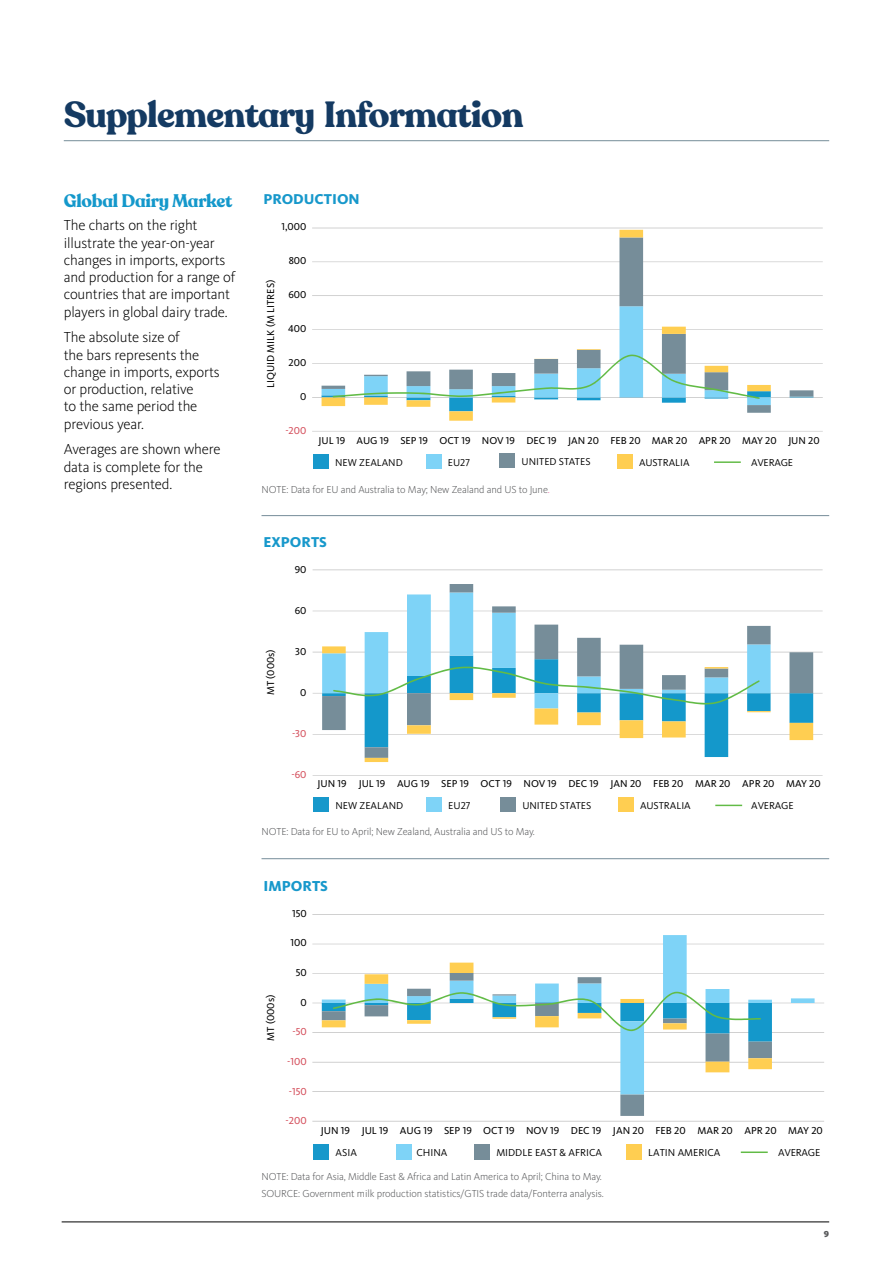
<style>
.page{position:relative;width:893px;height:1263px;background:#fff}
.page>*{position:absolute;margin:0;border:0;box-sizing:border-box;transform-origin:0 0}
.t1{font:700 36px "Recoleta Alt";letter-spacing:-.025em;color:#143a62}
.t2{font:700 18px "Recoleta Alt";letter-spacing:-.015em;color:#1498cb}
.t3{font:300 15px/17.2px "Kievit OT";letter-spacing:-.01em;color:#000}
.t4{font:800 15px "Kievit OT";color:#1798cb}
.t5{font:800 14.85px "Kievit OT";color:#1798cb}
.t6{font:300 10.5px/17.7px "Kievit OT";letter-spacing:-.01em;color:#58595b}
.t7{font:10.5px "Kievit OT";color:#000}
.t8{font:10.5px "Kievit OT";color:#000}
.t9{font:10.5px "Kievit OT";color:#d44e5b}
.t10{font:10.35px "Kievit OT";color:#000}
.t11{font:10.35px "Kievit OT";color:#000}
.t12{font:10.35px "Kievit OT";color:#d44e5b}
.t13{font:900 9px "Kievit OT";color:#58595b}
.s1{color:#ef5ba1}
</style>
<div class="page">
<div style="left:617px;top:454px;width:15px;height:15px;background:#ffce51"></div>
<div style="left:499px;top:453px;width:16px;height:15px;background:#768d99"></div>
<div style="left:426px;top:454px;width:15px;height:14px;background:#7ed3f7"></div>
<div style="left:313px;top:454px;width:15px;height:15px;background:#1798cb"></div>
<hr style="left:312px;top:431px;width:511px;height:1px;background:#bfbfbf">
<hr style="left:312px;top:397px;width:511px;height:1px;background:#bfbfbf">
<hr style="left:312px;top:363px;width:511px;height:1px;background:#bfbfbf">
<hr style="left:312px;top:329px;width:511px;height:1px;background:#bfbfbf">
<hr style="left:312px;top:295px;width:511px;height:1px;background:#bfbfbf">
<hr style="left:312px;top:262px;width:511px;height:1px;background:#bfbfbf">
<hr style="left:312px;top:228px;width:511px;height:1px;background:#bfbfbf">
<svg style="left:322px;top:230px;width:449px;height:191px"></svg>
<svg style="left:322px;top:306px;width:491px;height:105px"></svg>
<hr style="left:714px;top:461px;width:27px;height:2px;background:#62bb46">
<div style="left:618px;top:797px;width:15px;height:15px;background:#ffce51"></div>
<div style="left:500px;top:797px;width:16px;height:14px;background:#768d99"></div>
<div style="left:427px;top:797px;width:15px;height:15px;background:#7ed3f7"></div>
<div style="left:313px;top:797px;width:16px;height:15px;background:#1798cb"></div>
<hr style="left:313px;top:775px;width:510px;height:1px;background:#bfbfbf">
<hr style="left:313px;top:734px;width:510px;height:1px;background:#bfbfbf">
<hr style="left:313px;top:693px;width:510px;height:1px;background:#bfbfbf">
<hr style="left:313px;top:652px;width:510px;height:1px;background:#bfbfbf">
<hr style="left:313px;top:611px;width:510px;height:1px;background:#bfbfbf">
<hr style="left:313px;top:569px;width:510px;height:1px;background:#bfbfbf">
<svg style="left:322px;top:584px;width:491px;height:62px"></svg>
<svg style="left:322px;top:646px;width:491px;height:116px"></svg>
<svg style="left:333px;top:667px;width:427px;height:37px"></svg>
<svg style="left:715px;top:805px;width:27px;height:1px"></svg>
<div style="left:474px;top:1144px;width:15px;height:15px;background:#768d99"></div>
<div style="left:396px;top:1144px;width:15px;height:15px;background:#7ed3f7"></div>
<div style="left:313px;top:1144px;width:16px;height:15px;background:#1798cb"></div>
<div style="left:626px;top:1144px;width:15px;height:15px;background:#ffce51"></div>
<hr style="left:312px;top:1121px;width:512px;height:1px;background:#bfbfbf">
<hr style="left:312px;top:1091px;width:512px;height:1px;background:#bfbfbf">
<hr style="left:312px;top:1062px;width:512px;height:1px;background:#bfbfbf">
<hr style="left:312px;top:1032px;width:512px;height:1px;background:#bfbfbf">
<hr style="left:312px;top:1003px;width:512px;height:1px;background:#bfbfbf">
<hr style="left:312px;top:973px;width:512px;height:1px;background:#bfbfbf">
<hr style="left:312px;top:944px;width:512px;height:1px;background:#bfbfbf">
<hr style="left:312px;top:914px;width:512px;height:1px;background:#bfbfbf">
<svg style="left:322px;top:935px;width:493px;height:157px"></svg>
<svg style="left:322px;top:1072px;width:450px;height:44px"></svg>
<svg style="left:322px;top:962px;width:450px;height:110px"></svg>
<svg style="left:322px;top:992px;width:450px;height:50px"></svg>
<hr style="left:741px;top:1151px;width:27px;height:2px;background:#62bb46">
<hr style="left:62px;top:1221px;width:767px;height:1px;background:#000">
<hr style="left:64px;top:140px;width:765px;height:1px;background:#768d99">
<hr style="left:261px;top:515px;width:568px;height:1px;background:#768d99">
<hr style="left:261px;top:858px;width:568px;height:1px;background:#768d99">
<h1 class="t1" style="left:64px;top:92px;width:461px">Supplementary Information</h1>
<p class="t2" style="left:64px;top:189px;width:170px">Global Dairy Market</p>
<p class="t3" style="left:64px;top:217px;width:173px">The charts on the right illustrate the year-on-year changes in imports, exports and production for a range of countries that are important players in global dairy trade.</p>
<p class="t3" style="left:64px;top:329px;width:157px">The absolute size of<br>the bars represents the change in imports, exports or production, relative<br>to the same period the previous year.</p>
<p class="t3" style="left:64px;top:441px;width:158px">Averages are shown where data is complete for the regions presented.</p>
<p class="t5" style="left:263px;top:190px;width:98px">PRODUCTION</p>
<p class="t10" style="left:282px;top:221px;width:26px">1,000</p>
<p class="t10" style="left:265px;top:388px;width:109px;rotate:-90deg">LIQUID MILK (M LITRES)</p>
<p class="t10" style="left:289px;top:255px;width:19px">800</p>
<p class="t10" style="left:288px;top:289px;width:19px">600</p>
<p class="t10" style="left:288px;top:322px;width:20px">400</p>
<p class="t10" style="left:289px;top:356px;width:19px">200</p>
<p class="t10" style="left:300px;top:390px;width:8px">0</p>
<p class="t12" style="left:285px;top:424px;width:22px">-200</p>
<p class="t10" style="left:319px;top:435px;width:503px">JUL 19 AUG 19 SEP 19 OCT 19 NOV 19 DEC 19 JAN 20 FEB 20 MAR 20 APR 20 MAY 20 JUN 20</p>
<p class="t11" style="left:335px;top:456px;width:69px">NEW ZEALAND</p>
<p class="t11" style="left:448px;top:456px;width:24px">EU27</p>
<p class="t11" style="left:522px;top:456px;width:70px">UNITED STATES</p>
<p class="t11" style="left:639px;top:456px;width:52px">AUSTRALIA</p>
<p class="t11" style="left:751px;top:456px;width:44px">AVERAGE</p>
<p class="t6" style="left:261px;top:481px;width:290px">NOTE: Data for EU and Australia to May; New Zealand and US to June<span class="s1">.</span></p>
<p class="t5" style="left:263px;top:533px;width:65px">EXPORTS</p>
<p class="t10" style="left:295px;top:563px;width:13px">90</p>
<p class="t7" style="left:265px;top:695px;width:47px;rotate:-90deg">MT (000s)</p>
<p class="t10" style="left:295px;top:604px;width:13px">60</p>
<p class="t10" style="left:295px;top:645px;width:13px">30</p>
<p class="t10" style="left:300px;top:686px;width:8px">0</p>
<p class="t12" style="left:292px;top:727px;width:16px">-30</p>
<p class="t12" style="left:291px;top:768px;width:17px">-60</p>
<p class="t10" style="left:318px;top:778px;width:505px">JUN 19 JUL 19 AUG 19 SEP 19 OCT 19 NOV 19 DEC 19 JAN 20 FEB 20 MAR 20 APR 20 MAY 20</p>
<p class="t11" style="left:335px;top:800px;width:69px">NEW ZEALAND</p>
<p class="t11" style="left:448px;top:800px;width:24px">EU27</p>
<p class="t11" style="left:522px;top:799px;width:71px">UNITED STATES</p>
<p class="t11" style="left:640px;top:800px;width:52px">AUSTRALIA</p>
<p class="t11" style="left:751px;top:800px;width:44px">AVERAGE</p>
<p class="t6" style="left:261px;top:823px;width:275px">NOTE: Data for EU to April; New Zealand, Australia and US to May.</p>
<p class="t4" style="left:263px;top:877px;width:66px">IMPORTS</p>
<p class="t7" style="left:292px;top:907px;width:16px">150</p>
<p class="t7" style="left:290px;top:937px;width:18px">100</p>
<p class="t7" style="left:265px;top:1041px;width:48px;rotate:-90deg">MT (000s)</p>
<p class="t7" style="left:296px;top:967px;width:12px">50</p>
<p class="t7" style="left:300px;top:996px;width:8px">0</p>
<p class="t9" style="left:292px;top:1026px;width:16px">-50</p>
<p class="t9" style="left:287px;top:1055px;width:21px">-100</p>
<p class="t9" style="left:289px;top:1085px;width:19px">-150</p>
<p class="t9" style="left:286px;top:1115px;width:23px">-200</p>
<p class="t7" style="left:321px;top:1124px;width:504px">JUN 19 JUL 19 AUG 19 SEP 19 OCT 19 NOV 19 DEC 19 JAN 20 FEB 20 MAR 20 APR 20 MAY 20</p>
<p class="t8" style="left:336px;top:1147px;width:23px">ASIA</p>
<p class="t8" style="left:416px;top:1147px;width:32px">CHINA</p>
<p class="t8" style="left:496px;top:1147px;width:107px">MIDDLE EAST &amp; AFRICA</p>
<p class="t8" style="left:648px;top:1147px;width:74px">LATIN AMERICA</p>
<p class="t8" style="left:778px;top:1147px;width:44px">AVERAGE</p>
<p class="t6" style="left:261px;top:1167px;width:344px">NOTE: Data for Asia, Middle East &amp; Africa and Latin America to April; China to May.<br>SOURCE: Government milk production statistics/GTIS trade data/Fonterra analysis.</p>
<p class="t13" style="left:824px;top:1228px;width:7px">9</p>
</div>
